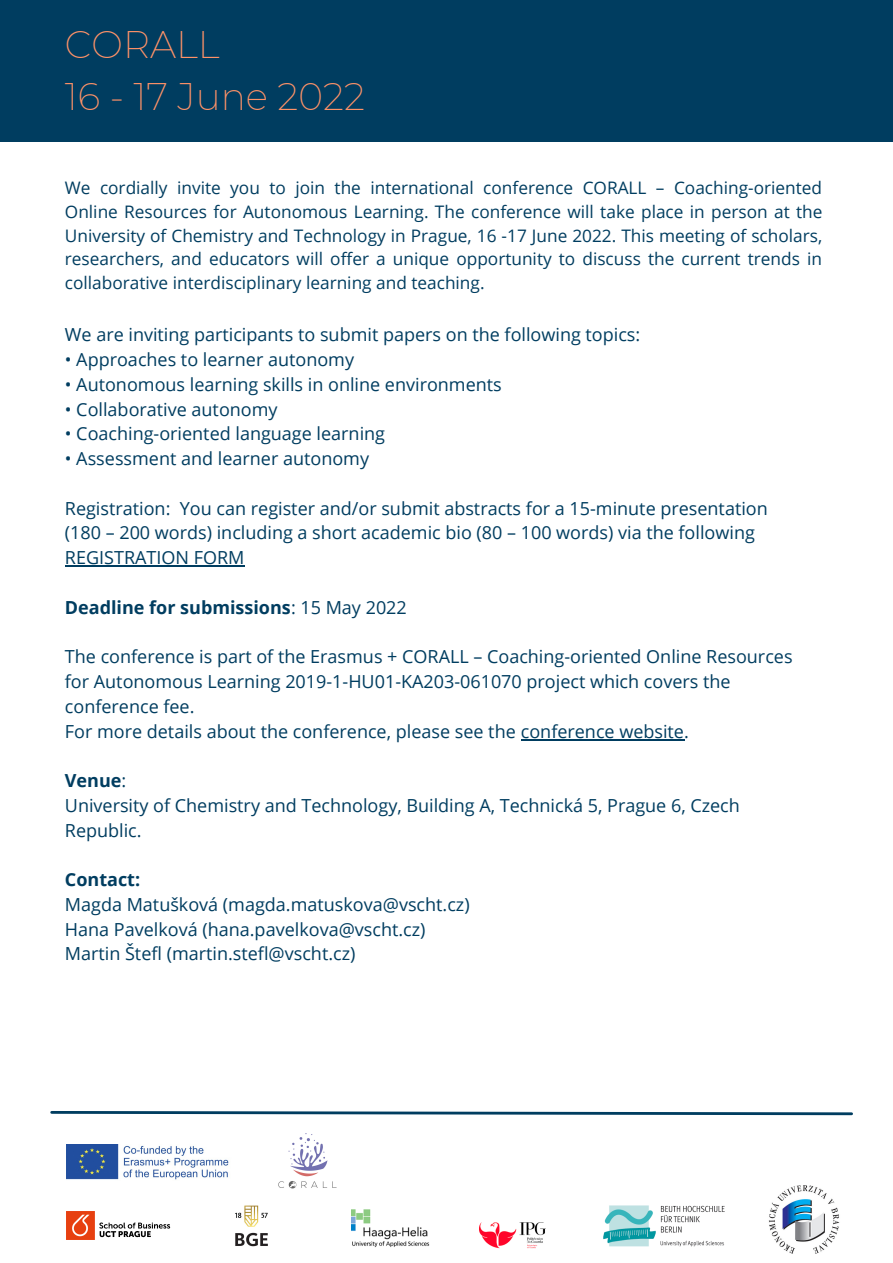
<style>
.page{position:relative;width:893px;height:1263px;background:#fff}
.page>*{position:absolute;margin:0;border:0;box-sizing:border-box;transform-origin:0 0}
.t1{font:200 37.5px "Montserrat";color:#ff9268}
.t2{font:18px/24.8px "Open Sans";color:#003d60}
.t3{font:700 18px "Open Sans";color:#003d60}
.t4{font:17.25px/23.6px "Open Sans";color:#003d60;text-align:justify}
.s1{font-weight:400}
</style>
<div class="page">
<div style="left:0;top:0;width:893px;height:141px;background:#003d60"></div>
<hr style="left:65px;top:565px;width:180px;height:2px;background:#003d60">
<hr style="left:521px;top:739px;width:163px;height:1px;background:#003d60">
<img style="left:67px;top:1144px;width:162px;height:36px">
<img style="left:66px;top:1211px;width:105px;height:29px">
<img style="left:278px;top:1133px;width:59px;height:56px">
<img style="left:479px;top:1222px;width:67px;height:27px">
<img style="left:351px;top:1209px;width:79px;height:38px">
<img style="left:603px;top:1206px;width:121px;height:40px">
<img style="left:768px;top:1185px;width:72px;height:68px">
<svg style="left:50px;top:1111px;width:803px;height:5px"></svg>
<img style="left:235px;top:1205px;width:33px;height:42px">
<p class="t1" style="left:65px;top:21px;width:156px">CORALL</p>
<p class="t1" style="left:65px;top:74px;width:301px">16 - 17 June 2022</p>
<p class="t4" style="left:65px;top:176px;width:759px">We cordially invite you to join the international conference CORALL – Coaching-oriented Online Resources for Autonomous Learning. The conference will take place in person at the University of Chemistry and Technology in Prague, 16 -17 June 2022. This meeting of scholars, researchers, and educators will offer a unique opportunity to discuss the current trends in collaborative interdisciplinary learning and teaching.</p>
<p class="t2" style="left:65px;top:322px;width:577px">We are inviting participants to submit papers on the following topics:</p>
<p class="t2" style="left:65px;top:347px;width:291px">• Approaches to learner autonomy</p>
<p class="t2" style="left:65px;top:371px;width:438px">• Autonomous learning skills in online environments</p>
<p class="t2" style="left:65px;top:396px;width:214px">• Collaborative autonomy</p>
<p class="t2" style="left:65px;top:421px;width:322px">• Coaching-oriented language learning</p>
<p class="t2" style="left:65px;top:446px;width:306px">• Assessment and learner autonomy</p>
<p class="t2" style="left:65px;top:495px;width:704px">Registration: You can register and/or submit abstracts for a 15-minute presentation (180 – 200 words) including a short academic bio (80 – 100 words) via the following<br>REGISTRATION FORM</p>
<p class="t3" style="left:65px;top:594px;width:343px">Deadline for submissions<span class="s1">: 15 May 2022</span></p>
<p class="t2" style="left:65px;top:644px;width:729px">The conference is part of the Erasmus + CORALL – Coaching-oriented Online Resources for Autonomous Learning 2019-1-HU01-KA203-061070 project which covers the conference fee.</p>
<p class="t2" style="left:65px;top:718px;width:625px">For more details about the conference, please see the conference website.</p>
<p class="t3" style="left:65px;top:768px;width:63px">Venue<span class="s1">:</span></p>
<p class="t2" style="left:65px;top:792px;width:676px">University of Chemistry and Technology, Building A, Technická 5, Prague 6, Czech<br>Republic.</p>
<p class="t3" style="left:65px;top:867px;width:77px">Contact:</p>
<p class="t2" style="left:65px;top:891px;width:406px">Magda Matušková (magda.matuskova@vscht.cz)</p>
<p class="t2" style="left:65px;top:916px;width:362px">Hana Pavelková (hana.pavelkova@vscht.cz)</p>
<p class="t2" style="left:65px;top:941px;width:292px">Martin Štefl (martin.stefl@vscht.cz)</p>
</div>
